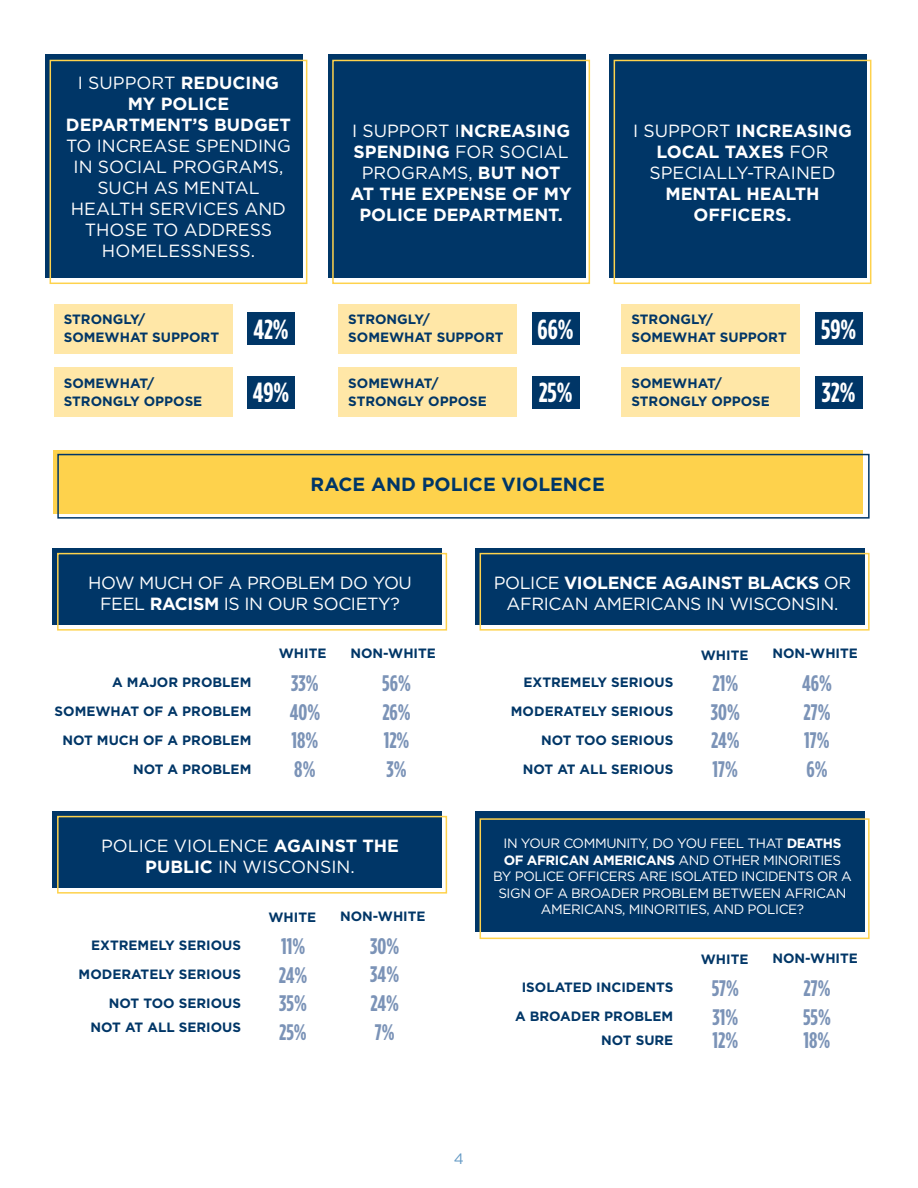
<style>
.page{position:relative;width:918px;height:1188px;background:#fff}
.page>*{position:absolute;margin:0;border:0;box-sizing:border-box;transform-origin:0 0}
.t1{font:700 27.6px "Gotham Condensed";color:#fff}
.t2{font:700 22.5px "Gotham Condensed";color:#7b93b7}
.t3{font:700 19.05px "Gotham";color:#003667}
.t4{font:17.7px/21px "Gotham";color:#fff;text-align:center}
.t5{font:700 17.7px/21px "Gotham";color:#fff;text-align:center}
.t6{font:17.7px/21px "Gotham";letter-spacing:-.02em;color:#fff;text-align:center}
.t7{font:15px "Gotham";color:#649ac5}
.t8{font:700 13.5px/18px "Gotham";color:#003667}
.t9{font:13.5px/16.5px "Gotham";letter-spacing:-.03em;color:#fff;text-align:center}
.s1{font-weight:400}
.s2{font-weight:700}
</style>
<div class="page">
<div style="left:53px;top:548px;width:389px;height:77px;background:#003667"></div>
<div style="left:53px;top:811px;width:389px;height:77px;background:#003667"></div>
<div style="left:475px;top:548px;width:389px;height:77px;background:#003667"></div>
<div style="left:475px;top:811px;width:389px;height:121px;background:#003667"></div>
<div style="left:45px;top:54px;width:258px;height:224px;background:#003667"></div>
<div style="left:328px;top:54px;width:258px;height:224px;background:#003667"></div>
<div style="left:609px;top:54px;width:258px;height:224px;background:#003667"></div>
<div style="left:54px;top:304px;width:178px;height:49px;background:#ffe7a7"></div>
<div style="left:338px;top:304px;width:179px;height:49px;background:#ffe7a7"></div>
<div style="left:622px;top:304px;width:178px;height:49px;background:#ffe7a7"></div>
<div style="left:54px;top:368px;width:178px;height:49px;background:#ffe7a7"></div>
<div style="left:338px;top:368px;width:179px;height:49px;background:#ffe7a7"></div>
<div style="left:622px;top:368px;width:178px;height:49px;background:#ffe7a7"></div>
<div style="left:248px;top:313px;width:47px;height:32px;background:#003667"></div>
<div style="left:532px;top:313px;width:48px;height:32px;background:#003667"></div>
<div style="left:815px;top:313px;width:48px;height:32px;background:#003667"></div>
<div style="left:248px;top:376px;width:47px;height:33px;background:#003667"></div>
<div style="left:532px;top:376px;width:48px;height:33px;background:#003667"></div>
<div style="left:815px;top:376px;width:48px;height:33px;background:#003667"></div>
<div style="left:50px;top:60px;width:257px;height:224px;border:2px solid #fed24c"></div>
<div style="left:332px;top:60px;width:258px;height:224px;border:2px solid #fed24c"></div>
<div style="left:614px;top:60px;width:257px;height:224px;border:2px solid #fed24c"></div>
<div style="left:53px;top:450px;width:810px;height:63px;background:#fed24c"></div>
<div style="left:57px;top:454px;width:813px;height:65px;border:2px solid #003667"></div>
<div style="left:57px;top:553px;width:390px;height:78px;border:2px solid #fed24c"></div>
<div style="left:57px;top:816px;width:390px;height:78px;border:2px solid #fed24c"></div>
<div style="left:480px;top:553px;width:390px;height:78px;border:2px solid #fed24c"></div>
<div style="left:480px;top:818px;width:390px;height:121px;border:2px solid #fed24c"></div>
<h3 class="t5" style="left:66px;top:72px;width:227px"><span class="s1">I SUPPORT</span> REDUCING<br>MY POLICE<br>DEPARTMENT’S BUDGET</h3>
<h3 class="t4" style="left:66px;top:135px;width:226px">TO INCREASE SPENDING<br>IN SOCIAL PROGRAMS,<br>SUCH AS MENTAL<br>HEALTH SERVICES AND<br>THOSE TO ADDRESS<br>HOMELESSNESS.</h3>
<h3 class="t5" style="left:351px;top:120px;width:223px"><span class="s1">I SUPPORT I</span>NCREASING<br>SPENDING <span class="s1">FOR SOCIAL<br>PROGRAMS,</span> BUT NOT<br>AT THE EXPENSE OF MY<br>POLICE DEPARTMENT.</h3>
<h3 class="t4" style="left:633px;top:120px;width:221px">I SUPPORT <span class="s2">INCREASING<br>LOCAL TAXES</span> FOR<br>SPECIALLY-TRAINED</h3>
<h3 class="t5" style="left:666px;top:183px;width:156px">MENTAL HEALTH<br>OFFICERS.</h3>
<p class="t8" style="left:64px;top:310px;width:157px">STRONGLY/<br>SOMEWHAT SUPPORT</p>
<p class="t8" style="left:348px;top:310px;width:157px">STRONGLY/<br>SOMEWHAT SUPPORT</p>
<p class="t8" style="left:631px;top:310px;width:157px">STRONGLY/<br>SOMEWHAT SUPPORT</p>
<p class="t8" style="left:64px;top:374px;width:140px">SOMEWHAT/<br>STRONGLY OPPOSE</p>
<p class="t8" style="left:348px;top:374px;width:140px">SOMEWHAT/<br>STRONGLY OPPOSE</p>
<p class="t8" style="left:631px;top:374px;width:140px">SOMEWHAT/<br>STRONGLY OPPOSE</p>
<h1 class="t1" style="left:253px;top:314px;width:37px">42%</h1>
<h1 class="t1" style="left:538px;top:314px;width:38px">66%</h1>
<h1 class="t1" style="left:821px;top:314px;width:37px">59%</h1>
<h1 class="t1" style="left:253px;top:377px;width:38px">49%</h1>
<h1 class="t1" style="left:539px;top:377px;width:35px">25%</h1>
<h1 class="t1" style="left:822px;top:377px;width:35px">32%</h1>
<h3 class="t3" style="left:311px;top:473px;width:296px">RACE AND POLICE VIOLENCE</h3>
<h3 class="t6" style="left:88px;top:572px;width:325px">HOW MUCH OF A PROBLEM DO YOU<br>FEEL <span class="s2">RACISM</span> IS IN OUR SOCIETY?</h3>
<h3 class="t6" style="left:494px;top:572px;width:359px">POLICE <span class="s2">VIOLENCE AGAINST BLACKS</span> OR<br>AFRICAN AMERICANS IN WISCONSIN.</h3>
<p class="t8" style="left:350px;top:644px;width:87px">NON-WHITE</p>
<p class="t8" style="left:772px;top:644px;width:87px">NON-WHITE</p>
<p class="t8" style="left:279px;top:644px;width:49px">WHITE</p>
<p class="t8" style="left:701px;top:645px;width:49px">WHITE</p>
<h2 class="t2" style="left:382px;top:670px;width:30px">56%</h2>
<h2 class="t2" style="left:802px;top:670px;width:31px">46%</h2>
<h2 class="t2" style="left:291px;top:670px;width:29px">33%</h2>
<h2 class="t2" style="left:713px;top:670px;width:27px">21%</h2>
<p class="t8" style="left:112px;top:673px;width:141px">A MAJOR PROBLEM</p>
<p class="t8" style="left:523px;top:673px;width:151px">EXTREMELY SERIOUS</p>
<h2 class="t2" style="left:290px;top:699px;width:32px">40%</h2>
<h2 class="t2" style="left:711px;top:699px;width:31px">30%</h2>
<h2 class="t2" style="left:382px;top:699px;width:30px">26%</h2>
<h2 class="t2" style="left:804px;top:699px;width:29px">27%</h2>
<p class="t8" style="left:55px;top:702px;width:198px">SOMEWHAT OF A PROBLEM</p>
<p class="t8" style="left:511px;top:702px;width:164px">MODERATELY SERIOUS</p>
<h2 class="t2" style="left:291px;top:728px;width:28px">18%</h2>
<h2 class="t2" style="left:711px;top:728px;width:30px">24%</h2>
<h2 class="t2" style="left:384px;top:728px;width:27px">12%</h2>
<h2 class="t2" style="left:804px;top:728px;width:27px">17%</h2>
<p class="t8" style="left:62px;top:731px;width:190px">NOT MUCH OF A PROBLEM</p>
<p class="t8" style="left:541px;top:731px;width:134px">NOT TOO SERIOUS</p>
<h2 class="t2" style="left:294px;top:757px;width:23px">8%</h2>
<h2 class="t2" style="left:713px;top:757px;width:27px">17%</h2>
<h2 class="t2" style="left:386px;top:757px;width:22px">3%</h2>
<h2 class="t2" style="left:806px;top:757px;width:23px">6%</h2>
<p class="t8" style="left:133px;top:760px;width:120px">NOT A PROBLEM</p>
<p class="t8" style="left:523px;top:760px;width:152px">NOT AT ALL SERIOUS</p>
<h3 class="t4" style="left:101px;top:835px;width:300px">POLICE VIOLENCE <span class="s2">AGAINST THE<br>PUBLIC</span> IN WISCONSIN.</h3>
<p class="t8" style="left:268px;top:908px;width:49px">WHITE</p>
<p class="t8" style="left:340px;top:907px;width:87px">NON-WHITE</p>
<p class="t8" style="left:91px;top:936px;width:151px">EXTREMELY SERIOUS</p>
<h2 class="t2" style="left:281px;top:933px;width:26px">11%</h2>
<h2 class="t2" style="left:370px;top:933px;width:31px">30%</h2>
<p class="t8" style="left:79px;top:965px;width:164px">MODERATELY SERIOUS</p>
<h2 class="t2" style="left:279px;top:962px;width:30px">24%</h2>
<h2 class="t2" style="left:370px;top:962px;width:30px">34%</h2>
<p class="t8" style="left:109px;top:994px;width:134px">NOT TOO SERIOUS</p>
<h2 class="t2" style="left:279px;top:991px;width:29px">35%</h2>
<h2 class="t2" style="left:370px;top:991px;width:30px">24%</h2>
<p class="t8" style="left:91px;top:1018px;width:152px">NOT AT ALL SERIOUS</p>
<h2 class="t2" style="left:279px;top:1020px;width:29px">25%</h2>
<h2 class="t2" style="left:375px;top:1020px;width:21px">7%</h2>
<p class="t9" style="left:493px;top:835px;width:360px">IN YOUR COMMUNITY, DO YOU FEEL THAT <span class="s2">DEATHS OF AFRICAN AMERICANS</span> AND OTHER MINORITIES BY POLICE OFFICERS ARE ISOLATED INCIDENTS OR A SIGN OF A BROADER PROBLEM BETWEEN AFRICAN AMERICANS, MINORITIES, AND POLICE?</p>
<p class="t8" style="left:701px;top:950px;width:49px">WHITE</p>
<p class="t8" style="left:772px;top:949px;width:87px">NON-WHITE</p>
<p class="t8" style="left:522px;top:978px;width:153px">ISOLATED INCIDENTS</p>
<h2 class="t2" style="left:712px;top:975px;width:29px">57%</h2>
<h2 class="t2" style="left:804px;top:975px;width:29px">27%</h2>
<p class="t8" style="left:515px;top:1007px;width:160px">A BROADER PROBLEM</p>
<h2 class="t2" style="left:712px;top:1004px;width:27px">31%</h2>
<h2 class="t2" style="left:803px;top:1004px;width:29px">55%</h2>
<p class="t8" style="left:601px;top:1031px;width:74px">NOT SURE</p>
<h2 class="t2" style="left:713px;top:1028px;width:27px">12%</h2>
<h2 class="t2" style="left:804px;top:1028px;width:28px">18%</h2>
<p class="t7" style="left:454px;top:1151px;width:12px">4</p>
</div>
